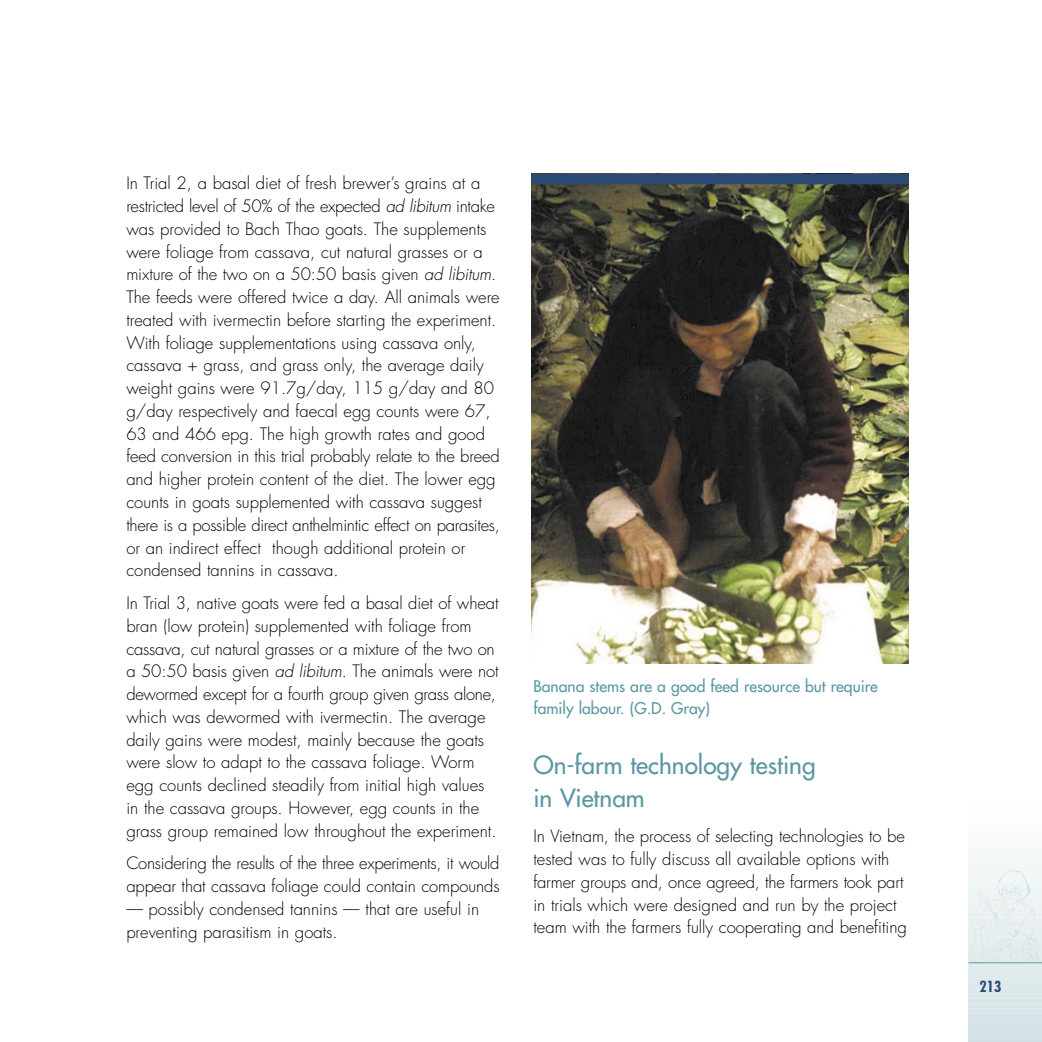
<style>
.page{position:relative;width:1042px;height:1042px;background:#fff}
.page>*{position:absolute;margin:0;border:0;box-sizing:border-box;transform-origin:0 0}
.t1{font:24.5px/33.2px "Futura";color:#5b98a3}
.t2{font:300 16.62px/22.8px "Futura";color:#000}
.t3{font:300 16.62px/22.8px "Futura";letter-spacing:-.02em;color:#000}
.t4{font:15.75px/21.9px "Futura";color:#5b98a3}
.t5{font:700 condensed 14.88px "Futura";color:#2a4a73}
.s1{font-style:italic}
</style>
<div class="page">
<hr style="left:968px;top:1041px;width:73px;height:1px;background:#d1e0e3">
<hr style="left:968px;top:1039px;width:73px;height:2px;background:#d2e2e4">
<hr style="left:968px;top:1034px;width:73px;height:3px;background:#d3e2e5">
<hr style="left:968px;top:1029px;width:73px;height:3px;background:#d4e3e5">
<hr style="left:968px;top:1024px;width:73px;height:3px;background:#d5e3e6">
<hr style="left:968px;top:1019px;width:73px;height:3px;background:#d6e4e7">
<hr style="left:968px;top:1014px;width:73px;height:3px;background:#d7e5e7">
<hr style="left:968px;top:1009px;width:73px;height:3px;background:#d7e6e8">
<hr style="left:968px;top:1004px;width:73px;height:3px;background:#d8e6e8">
<hr style="left:968px;top:999px;width:73px;height:3px;background:#dae7e9">
<hr style="left:968px;top:994px;width:73px;height:3px;background:#dbe7e9">
<hr style="left:968px;top:989px;width:73px;height:3px;background:#dce8ea">
<hr style="left:968px;top:984px;width:73px;height:3px;background:#dde8ea">
<hr style="left:968px;top:979px;width:73px;height:3px;background:#dee9eb">
<hr style="left:968px;top:974px;width:73px;height:3px;background:#dfeaeb">
<hr style="left:968px;top:968px;width:73px;height:4px;background:#e0ebec">
<svg style="left:968px;top:963px;width:73px;height:4px"></svg>
<hr style="left:968px;top:958px;width:73px;height:3px;background:#e2eced">
<hr style="left:968px;top:953px;width:73px;height:3px;background:#e3eced">
<hr style="left:968px;top:948px;width:73px;height:3px;background:#e4edee">
<hr style="left:968px;top:943px;width:73px;height:3px;background:#e5eeee">
<hr style="left:968px;top:938px;width:73px;height:3px;background:#e6eeee">
<hr style="left:968px;top:933px;width:73px;height:3px;background:#e7eeef">
<hr style="left:968px;top:928px;width:73px;height:3px;background:#e8eff0">
<hr style="left:968px;top:923px;width:73px;height:3px;background:#eaf0f1">
<hr style="left:968px;top:918px;width:73px;height:3px;background:#eaf0f1">
<hr style="left:968px;top:913px;width:73px;height:3px;background:#ebf1f2">
<hr style="left:968px;top:908px;width:73px;height:3px;background:#ecf1f2">
<hr style="left:968px;top:903px;width:73px;height:3px;background:#edf2f3">
<hr style="left:968px;top:898px;width:73px;height:3px;background:#eef2f3">
<hr style="left:968px;top:893px;width:73px;height:3px;background:#eef3f4">
<hr style="left:968px;top:888px;width:73px;height:3px;background:#eff4f4">
<hr style="left:968px;top:883px;width:73px;height:3px;background:#f0f6f6">
<hr style="left:968px;top:878px;width:73px;height:3px;background:#f1f6f6">
<hr style="left:968px;top:872px;width:73px;height:4px;background:#f2f6f6">
<hr style="left:968px;top:867px;width:73px;height:4px;background:#f3f6f7">
<hr style="left:968px;top:862px;width:73px;height:3px;background:#f4f7f8">
<hr style="left:968px;top:857px;width:73px;height:3px;background:#f4f8f8">
<hr style="left:968px;top:852px;width:73px;height:3px;background:#f6f8f9">
<hr style="left:968px;top:847px;width:73px;height:3px;background:#f6f9f9">
<hr style="left:968px;top:842px;width:73px;height:3px;background:#f8fafa">
<hr style="left:968px;top:837px;width:73px;height:3px;background:#f8fafb">
<hr style="left:968px;top:832px;width:73px;height:3px;background:#f9fbfb">
<hr style="left:968px;top:827px;width:73px;height:3px;background:#fafbfb">
<hr style="left:968px;top:822px;width:73px;height:3px;background:#fbfcfd">
<img style="left:968px;top:861px;width:71px;height:101px">
<hr style="left:968px;top:962px;width:73px;height:1px;background:#5b98a3">
<img style="left:531px;top:184px;width:377px;height:480px">
<div style="left:531px;top:174px;width:377px;height:10px;background:#2a4a73"></div>
<p class="t2" style="left:126px;top:173px;width:375px">In Trial 2, a basal diet of fresh brewer’s grains at a restricted level of 50% of the expected <span class="s1">ad libitum</span> intake was provided to Bach Thao goats. The supplements were foliage from cassava, cut natural grasses or a mixture of the two on a 50:50 basis given <span class="s1">ad libitum</span>.<br>The feeds were offered twice a day. All animals were treated with ivermectin before starting the experiment.<br>With foliage supplementations using cassava only, cassava + grass, and grass only, the average daily weight gains were 91.7g/day, 115 g/day and 80 g/day respectively and faecal egg counts were 67, 63 and 466 epg. The high growth rates and good feed conversion in this trial probably relate to the breed and higher protein content of the diet. The lower egg counts in goats supplemented with cassava suggest there is a possible direct anthelmintic effect on parasites, or an indirect effect though additional protein or condensed tannins in cassava.</p>
<p class="t2" style="left:126px;top:593px;width:374px">In Trial 3, native goats were fed a basal diet of wheat bran (low protein) supplemented with foliage from cassava, cut natural grasses or a mixture of the two on a 50:50 basis given <span class="s1">ad libitum</span>. The animals were not dewormed except for a fourth group given grass alone, which was dewormed with ivermectin. The average daily gains were modest, mainly because the goats were slow to adapt to the cassava foliage. Worm egg counts declined steadily from initial high values in the cassava groups. However, egg counts in the grass group remained low throughout the experiment.</p>
<p class="t3" style="left:126px;top:853px;width:375px">Considering the results of the three experiments, it would appear that cassava foliage could contain compounds</p>
<p class="t2" style="left:126px;top:898px;width:354px">— possibly condensed tannins — that are useful in preventing parasitism in goats.</p>
<p class="t4" style="left:533px;top:676px;width:346px">Banana stems are a good feed resource but require family labour. (G.D. Gray)</p>
<h1 class="t1" style="left:533px;top:749px;width:284px">On-farm technology testing in Vietnam</h1>
<p class="t2" style="left:533px;top:826px;width:375px">In Vietnam, the process of selecting technologies to be tested was to fully discuss all available options with farmer groups and, once agreed, the farmers took part in trials which were designed and run by the project team with the farmers fully cooperating and benefiting</p>
<p class="t5" style="left:979px;top:979px;width:23px">213</p>
</div>
